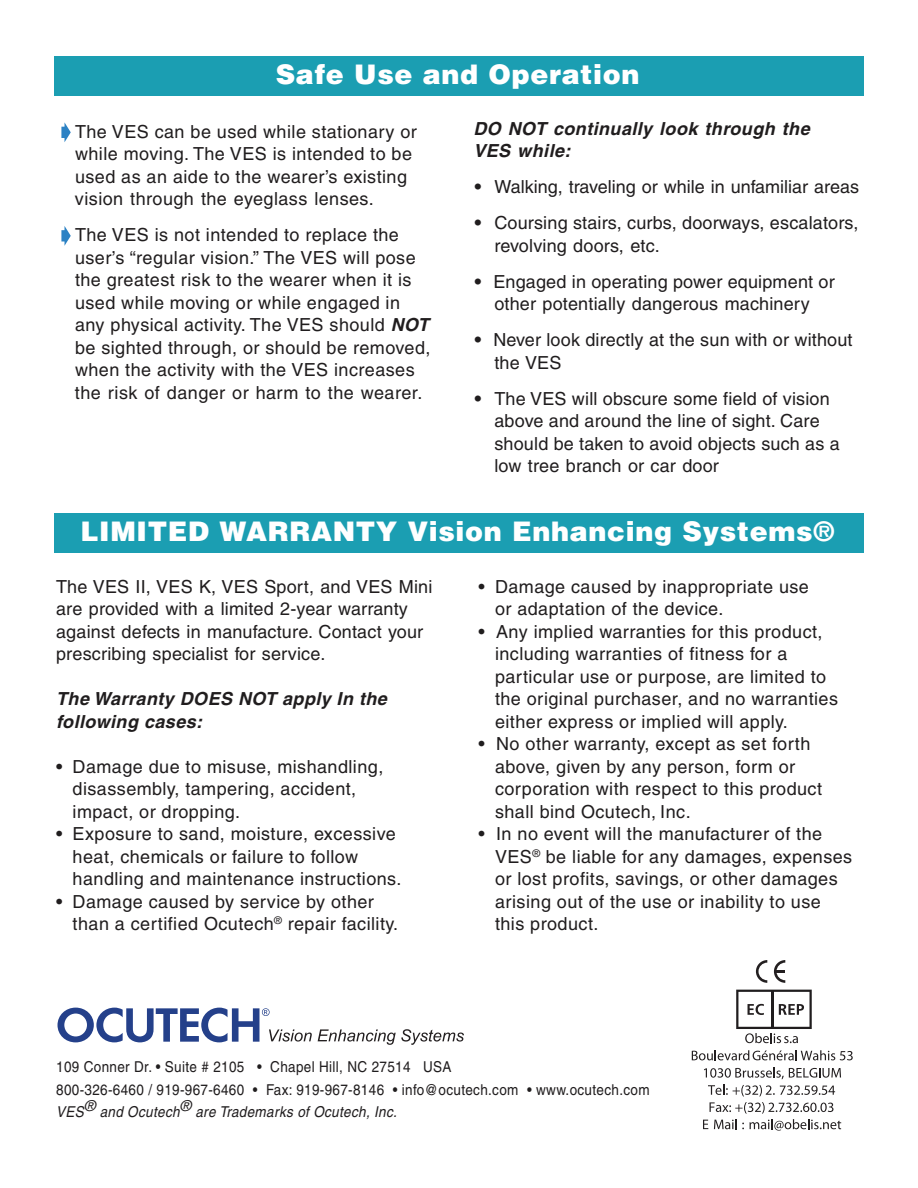
<style>
.page{position:relative;width:918px;height:1188px;background:#fff}
.page>*{position:absolute;margin:0;border:0;box-sizing:border-box;transform-origin:0 0}
.t1{font:900 27px "Helvetica";letter-spacing:.025em;color:#fff}
.t2{font:18px/22.5px "Helvetica";letter-spacing:.025em;color:#201d1e}
.t3{font:italic 700 18px/22.5px "Helvetica";letter-spacing:.025em;color:#201d1e}
.t4{font:18px "Helvetica";color:#201d1e}
.t5{font:15px/22.5px "Helvetica";letter-spacing:.025em;color:#201d1e;scale:.9 1}
.t6{font:italic 15px "Helvetica";letter-spacing:.025em;color:#201d1e;scale:.9 1}
.s1{font-weight:700;font-style:italic}
.s2{font-weight:900}
</style>
<div class="page">
<div style="left:54px;top:56px;width:810px;height:40px;background:#1b9eb2"></div>
<div style="left:54px;top:513px;width:810px;height:40px;background:#1b9eb2"></div>
<svg style="left:58px;top:1008px;width:254px;height:34px"></svg>
<svg style="left:318px;top:1029px;width:146px;height:16px"></svg>
<svg style="left:692px;top:1050px;width:161px;height:10px"></svg>
<svg style="left:704px;top:1068px;width:137px;height:11px"></svg>
<svg style="left:708px;top:1085px;width:127px;height:11px"></svg>
<svg style="left:703px;top:1102px;width:138px;height:29px"></svg>
<svg style="left:736px;top:990px;width:76px;height:53px"></svg>
<hr style="left:771px;top:991px;width:2px;height:37px;background:#201d1e">
<svg style="left:756px;top:960px;width:11px;height:23px"></svg>
<svg style="left:774px;top:960px;width:11px;height:23px"></svg>
<svg style="left:61px;top:122px;width:10px;height:20px"></svg>
<svg style="left:61px;top:226px;width:10px;height:20px"></svg>
<h1 class="t1" style="left:276px;top:57px;width:365px">Safe Use and Operation</h1>
<p class="t2" style="left:75px;top:120px;width:343px">The VES can be used while stationary or while moving. The VES is intended to be used as an aide to the wearer’s existing vision through the eyeglass lenses.</p>
<p class="t2" style="left:75px;top:223px;width:357px">The VES is not intended to replace the user’s “regular vision.” The VES will pose the greatest risk to the wearer when it is used while moving or while engaged in any physical activity. The VES should <span class="s1">NOT </span>be sighted through, or should be removed, when the activity with the VES increases the risk of danger or harm to the wearer.</p>
<p class="t3" style="left:473px;top:117px;width:338px">DO NOT continually look through the<br>VES while:</p>
<p class="t4" style="left:473px;top:176px;width:387px"><span class="s2">•</span> Walking, traveling or while in unfamiliar areas</p>
<p class="t2" style="left:494px;top:211px;width:366px;text-indent:-21px"><span class="s2">•</span> Coursing stairs, curbs, doorways, escalators, revolving doors, etc.</p>
<p class="t2" style="left:473px;top:270px;width:363px;text-align:center"><span class="s2">•</span> Engaged in operating power equipment or other potentially dangerous machinery</p>
<p class="t2" style="left:494px;top:328px;width:360px;text-indent:-21px"><span class="s2">•</span> Never look directly at the sun with or without the VES</p>
<p class="t2" style="left:494px;top:387px;width:347px;text-indent:-21px"><span class="s2">•</span> The VES will obscure some field of vision above and around the line of sight. Care should be taken to avoid objects such as a low tree branch or car door</p>
<h1 class="t1" style="left:81px;top:514px;width:756px">LIMITED WARRANTY Vision Enhancing Systems®</h1>
<p class="t2" style="left:56px;top:575px;width:378px">The VES II, VES K, VES Sport, and VES Mini are provided with a limited 2-year warranty against defects in manufacture. Contact your prescribing specialist for service.</p>
<p class="t3" style="left:56px;top:687px;width:332px">The Warranty DOES NOT apply In the following cases:</p>
<p class="t2" style="left:73px;top:755px;width:312px;text-indent:-17px">• Damage due to misuse, mishandling, disassembly, tampering, accident, impact, or dropping.</p>
<p class="t2" style="left:73px;top:822px;width:330px;text-indent:-17px">• Exposure to sand, moisture, excessive heat, chemicals or failure to follow handling and maintenance instructions.</p>
<p class="t2" style="left:73px;top:890px;width:327px;text-indent:-17px">• Damage caused by service by other than a certified Ocutech<sup>®</sup> repair facility.</p>
<p class="t2" style="left:495px;top:575px;width:315px;text-indent:-17px">• Damage caused by inappropriate use or adaptation of the device.</p>
<p class="t2" style="left:495px;top:620px;width:345px;text-indent:-17px">• Any implied warranties for this product, including warranties of fitness for a particular use or purpose, are limited to the original purchaser, and no warranties either express or implied will apply.</p>
<p class="t2" style="left:495px;top:732px;width:329px;text-indent:-17px">• No other warranty, except as set forth above, given by any person, form or corporation with respect to this product shall bind Ocutech, Inc.</p>
<p class="t2" style="left:495px;top:822px;width:359px;text-indent:-17px">• In no event will the manufacturer of the VES<sup>®</sup> be liable for any damages, expenses or lost profits, savings, or other damages arising out of the use or inability to use this product.</p>
<p class="t5" style="left:56px;top:1055px;width:661px">109 Conner Dr. • Suite # 2105 • Chapel Hill, NC 27514 USA<br>800-326-6460 / 919-967-6460 • Fax: 919-967-8146 • info@ocutech.com • www.ocutech.com</p>
<p class="t6" style="left:56px;top:1103px;width:380px">VES® and Ocutech® are Trademarks of Ocutech, Inc.</p>
</div>
